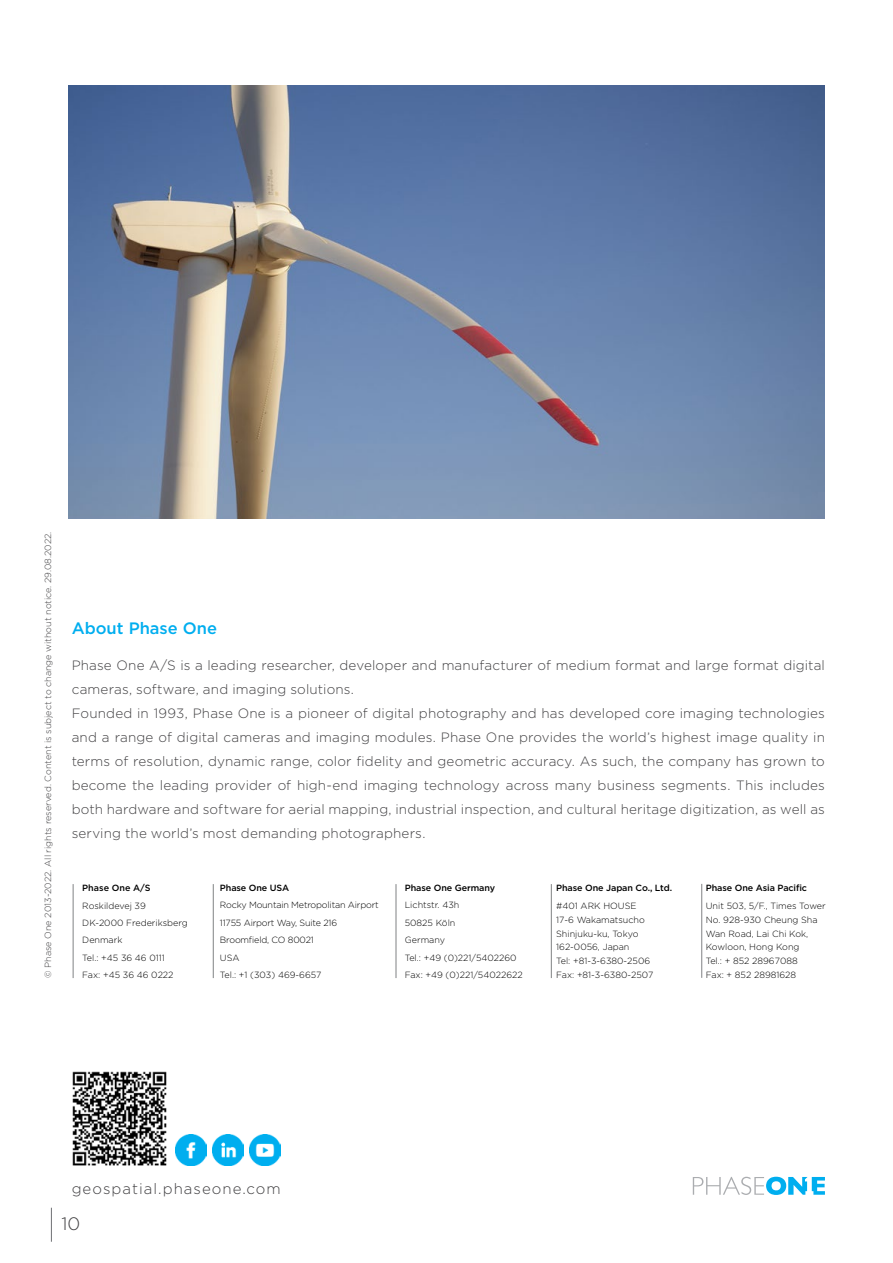
<style>
.page{position:relative;width:893px;height:1263px;background:#fff}
.page>*{position:absolute;margin:0;border:0;box-sizing:border-box;transform-origin:0 0}
.t1{font:300 18px "Gotham";color:#414042}
.t2{font:500 16.5px "Gotham";color:#00aeef}
.t3{font:300 15px "Gotham";letter-spacing:.07em;color:#414042}
.t4{font:300 13.5px/24px "Gotham";letter-spacing:.01em;color:#414042}
.t5{font:300 9px/13.8px "Gotham";color:#000}
.t6{font:300 9px/17.4px "Gotham";letter-spacing:-.02em;color:#000}
.t7{font:300 9px "Gotham";color:#414042}
.t8{font:500 9px "Gotham";letter-spacing:-.01em;color:#000}
</style>
<div class="page">
<img style="left:72px;top:1071px;width:95px;height:95px">
<img style="left:68px;top:85px;width:757px;height:434px">
<hr style="left:73px;top:884px;width:1px;height:94px;background:#808284">
<hr style="left:213px;top:884px;width:1px;height:94px;background:#808284">
<hr style="left:396px;top:884px;width:1px;height:94px;background:#808284">
<hr style="left:551px;top:884px;width:1px;height:94px;background:#808284">
<hr style="left:701px;top:884px;width:1px;height:94px;background:#808284">
<svg style="left:693px;top:1177px;width:132px;height:18px"></svg>
<img style="left:175px;top:1134px;width:31px;height:31px">
<img style="left:250px;top:1134px;width:31px;height:31px">
<img style="left:212px;top:1134px;width:31px;height:31px">
<hr style="left:51px;top:1208px;width:1px;height:34px;background:#6f7073">
<p class="t7" style="left:44px;top:978px;width:448px;rotate:-90deg">© Phase One 2013-2022. All rights reserved. Content is subject to change without notice. 29.08.2022.</p>
<p class="t2" style="left:72px;top:620px;width:147px">About Phase One</p>
<p class="t4" style="left:72px;top:654px;width:755px">Phase One A/S is a leading researcher, developer and manufacturer of medium format and large format digital cameras, software, and imaging solutions.<br>Founded in 1993, Phase One is a pioneer of digital photography and has developed core imaging technologies and a range of digital cameras and imaging modules. Phase One provides the world’s highest image quality in terms of resolution, dynamic range, color fidelity and geometric accuracy. As such, the company has grown to become the leading provider of high-end imaging technology across many business segments. This includes both hardware and software for aerial mapping, industrial inspection, and cultural heritage digitization, as well as serving the world’s most demanding photographers.</p>
<p class="t8" style="left:82px;top:884px;width:70px">Phase One A/S</p>
<p class="t5" style="left:82px;top:897px;width:107px;line-height:17.4px">Roskildevej 39<br>DK-2000 Frederiksberg<br>Denmark<br>Tel.: +45 36 46 0111<br>Fax: +45 36 46 0222</p>
<p class="t8" style="left:220px;top:884px;width:71px">Phase One USA</p>
<p class="t6" style="left:220px;top:897px;width:160px">Rocky Mountain Metropolitan Airport<br>11755 Airport Way, Suite 216<br>Broomfield, CO 80021<br>USA<br>Tel.: +1 (303) 469-6657</p>
<p class="t8" style="left:405px;top:884px;width:92px">Phase One Germany</p>
<p class="t5" style="left:405px;top:897px;width:119px;line-height:17.4px">Lichtstr. 43h<br>50825 Köln<br>Germany<br>Tel.: +49 (0)221/5402260<br>Fax: +49 (0)221/54022622</p>
<p class="t8" style="left:556px;top:884px;width:117px">Phase One Japan Co., Ltd.</p>
<p class="t5" style="left:556px;top:899px;width:99px">#401 ARK HOUSE<br>17-6 Wakamatsucho<br>Shinjuku-ku, Tokyo<br>162-0056, Japan<br>Tel: +81-3-6380-2506<br>Fax: +81-3-6380-2507</p>
<p class="t8" style="left:706px;top:884px;width:103px">Phase One Asia Pacific</p>
<p class="t5" style="left:706px;top:899px;width:121px">Unit 503, 5/F., Times Tower<br>No. 928-930 Cheung Sha<br>Wan Road, Lai Chi Kok,<br>Kowloon, Hong Kong<br>Tel.: + 852 28967088<br>Fax: + 852 28981628</p>
<p class="t3" style="left:72px;top:1182px;width:211px">geospatial.phaseone.com</p>
<h1 class="t1" style="left:61px;top:1216px;width:20px">10</h1>
</div>
